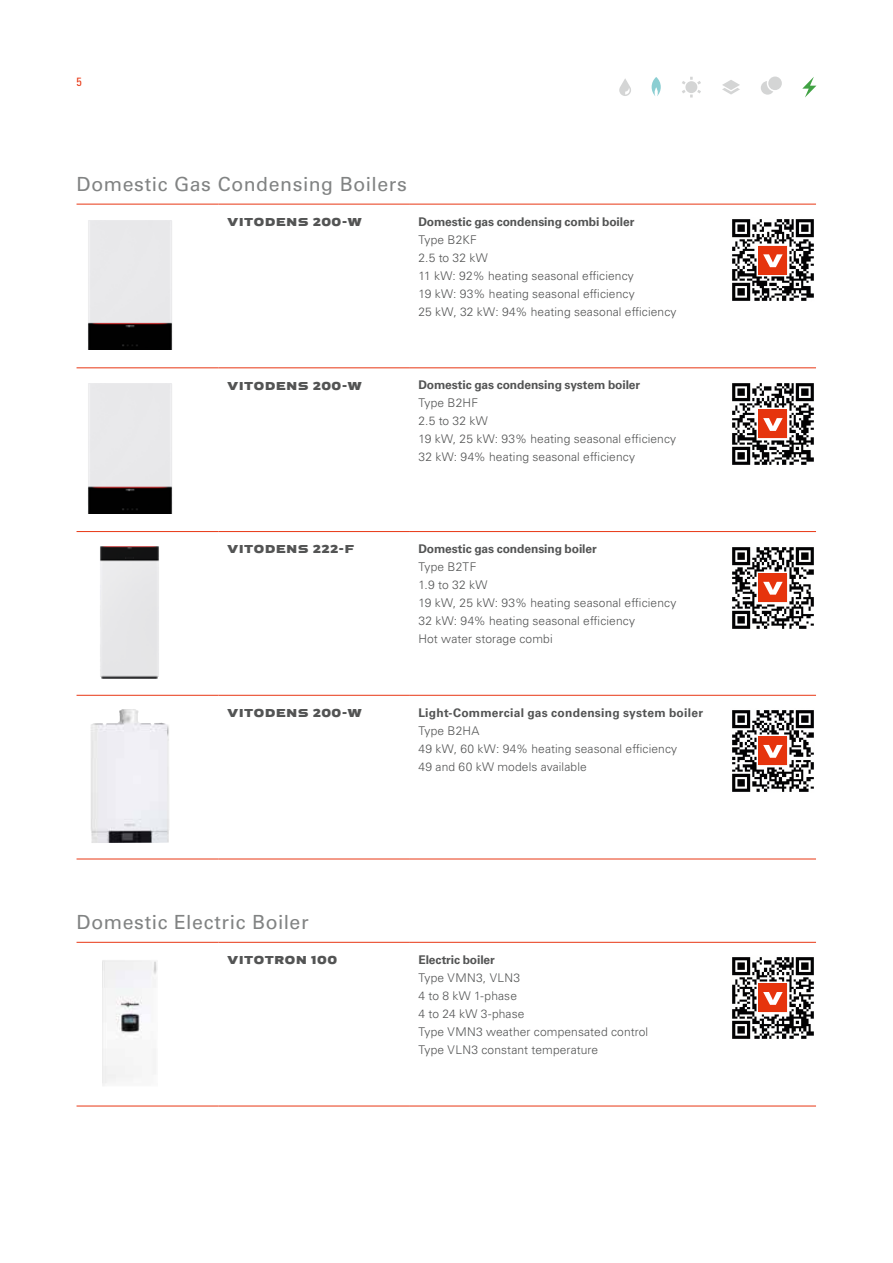
<style>
.page{position:relative;width:893px;height:1263px;background:#fff}
.page>*{position:absolute;margin:0;border:0;box-sizing:border-box;transform-origin:0 0}
.t1{font:19.5px "Univers LTCYR 55 Roman";letter-spacing:.03em;color:#818383}
.t2{font:300 12px/18px "Univers LTCYR 45";letter-spacing:.01em;color:#535454}
.t3{font:700 12px "Univers LTCYR 65";letter-spacing:-.005em;color:#535454}
.t4{font:700 12px "Viessmann";letter-spacing:.03em;color:#535454}
.t5{font:700 12px "Univers LTCYR 65";letter-spacing:.02em;color:#535454}
.t6{font:condensed 12px "Univers LTCYR 57";color:#e83714}
</style>
<div class="page">
<svg style="left:802px;top:77px;width:14px;height:21px"></svg>
<svg style="left:682px;top:77px;width:19px;height:21px"></svg>
<svg style="left:722px;top:80px;width:18px;height:15px"></svg>
<svg style="left:619px;top:78px;width:12px;height:18px"></svg>
<svg style="left:761px;top:77px;width:21px;height:18px"></svg>
<svg style="left:652px;top:77px;width:9px;height:19px"></svg>
<hr style="left:77px;top:204px;width:142px;height:1px;background:#e83714">
<hr style="left:219px;top:204px;width:191px;height:1px;background:#e83714">
<hr style="left:410px;top:204px;width:406px;height:1px;background:#e83714">
<hr style="left:77px;top:367px;width:142px;height:1px;background:#e83714">
<hr style="left:219px;top:367px;width:191px;height:1px;background:#e83714">
<hr style="left:410px;top:367px;width:406px;height:1px;background:#e83714">
<hr style="left:77px;top:695px;width:142px;height:1px;background:#e83714">
<hr style="left:219px;top:695px;width:191px;height:1px;background:#e83714">
<hr style="left:410px;top:695px;width:406px;height:1px;background:#e83714">
<hr style="left:77px;top:531px;width:142px;height:1px;background:#e83714">
<hr style="left:219px;top:531px;width:191px;height:1px;background:#e83714">
<hr style="left:410px;top:531px;width:406px;height:1px;background:#e83714">
<hr style="left:77px;top:859px;width:142px;height:1px;background:#e83714">
<hr style="left:219px;top:859px;width:191px;height:1px;background:#e83714">
<hr style="left:410px;top:859px;width:406px;height:1px;background:#e83714">
<img style="left:88px;top:220px;width:85px;height:130px">
<img style="left:88px;top:384px;width:85px;height:129px">
<img style="left:100px;top:546px;width:59px;height:133px">
<img style="left:90px;top:709px;width:79px;height:134px">
<hr style="left:77px;top:942px;width:142px;height:1px;background:#e83714">
<hr style="left:219px;top:942px;width:191px;height:1px;background:#e83714">
<hr style="left:410px;top:942px;width:406px;height:1px;background:#e83714">
<hr style="left:77px;top:1106px;width:142px;height:1px;background:#e83714">
<hr style="left:219px;top:1106px;width:191px;height:1px;background:#e83714">
<hr style="left:410px;top:1106px;width:406px;height:1px;background:#e83714">
<img style="left:102px;top:960px;width:55px;height:126px">
<img style="left:732px;top:383px;width:82px;height:82px">
<img style="left:732px;top:219px;width:82px;height:82px">
<div style="left:759px;top:246px;width:28px;height:28px;background:#e6340d"></div>
<svg style="left:763px;top:254px;width:20px;height:13px"></svg>
<div style="left:759px;top:410px;width:28px;height:28px;background:#e6340d"></div>
<svg style="left:763px;top:418px;width:20px;height:13px"></svg>
<img style="left:732px;top:710px;width:82px;height:82px">
<div style="left:759px;top:736px;width:28px;height:29px;background:#e6340d"></div>
<svg style="left:763px;top:745px;width:20px;height:13px"></svg>
<img style="left:732px;top:547px;width:82px;height:82px">
<div style="left:759px;top:573px;width:28px;height:29px;background:#e6340d"></div>
<svg style="left:763px;top:582px;width:20px;height:13px"></svg>
<img style="left:732px;top:957px;width:82px;height:82px">
<div style="left:759px;top:983px;width:28px;height:29px;background:#e6340d"></div>
<svg style="left:763px;top:992px;width:20px;height:13px"></svg>
<p class="t6" style="left:77px;top:74px;width:7px">5</p>
<h1 class="t1" style="left:77px;top:170px;width:332px">Domestic Gas Condensing Boilers</h1>
<p class="t4" style="left:227px;top:214px;width:136px">VITODENS 200-W</p>
<p class="t3" style="left:418px;top:213px;width:217px">Domestic gas condensing combi boiler</p>
<p class="t2" style="left:418px;top:230px;width:260px">Type B2KF<br>2.5 to 32 kW<br>11 kW: 92% heating seasonal efficiency<br>19 kW: 93% heating seasonal efficiency<br>25 kW, 32 kW: 94% heating seasonal efficiency</p>
<p class="t4" style="left:227px;top:377px;width:136px">VITODENS 200-W</p>
<p class="t3" style="left:418px;top:377px;width:223px">Domestic gas condensing system boiler</p>
<p class="t2" style="left:418px;top:394px;width:259px">Type B2HF<br>2.5 to 32 kW<br>19 kW, 25 kW: 93% heating seasonal efficiency<br>32 kW: 94% heating seasonal efficiency</p>
<p class="t4" style="left:227px;top:541px;width:129px">VITODENS 222-F</p>
<p class="t3" style="left:418px;top:540px;width:180px">Domestic gas condensing boiler</p>
<p class="t2" style="left:418px;top:557px;width:259px">Type B2TF<br>1.9 to 32 kW<br>19 kW, 25 kW: 93% heating seasonal efficiency<br>32 kW: 94% heating seasonal efficiency<br>Hot water storage combi</p>
<p class="t4" style="left:227px;top:705px;width:136px">VITODENS 200-W</p>
<p class="t5" style="left:418px;top:704px;width:286px">Light-Commercial gas condensing system boiler</p>
<p class="t2" style="left:418px;top:721px;width:260px">Type B2HA<br>49 kW, 60 kW: 94% heating seasonal efficiency<br>49 and 60 kW models available</p>
<h1 class="t1" style="left:77px;top:908px;width:234px">Domestic Electric Boiler</h1>
<p class="t4" style="left:227px;top:952px;width:112px">VITOTRON 100</p>
<p class="t3" style="left:418px;top:951px;width:78px">Electric boiler</p>
<p class="t2" style="left:418px;top:968px;width:231px">Type VMN3, VLN3<br>4 to 8 kW 1-phase<br>4 to 24 kW 3-phase<br>Type VMN3 weather compensated control<br>Type VLN3 constant temperature</p>
</div>
